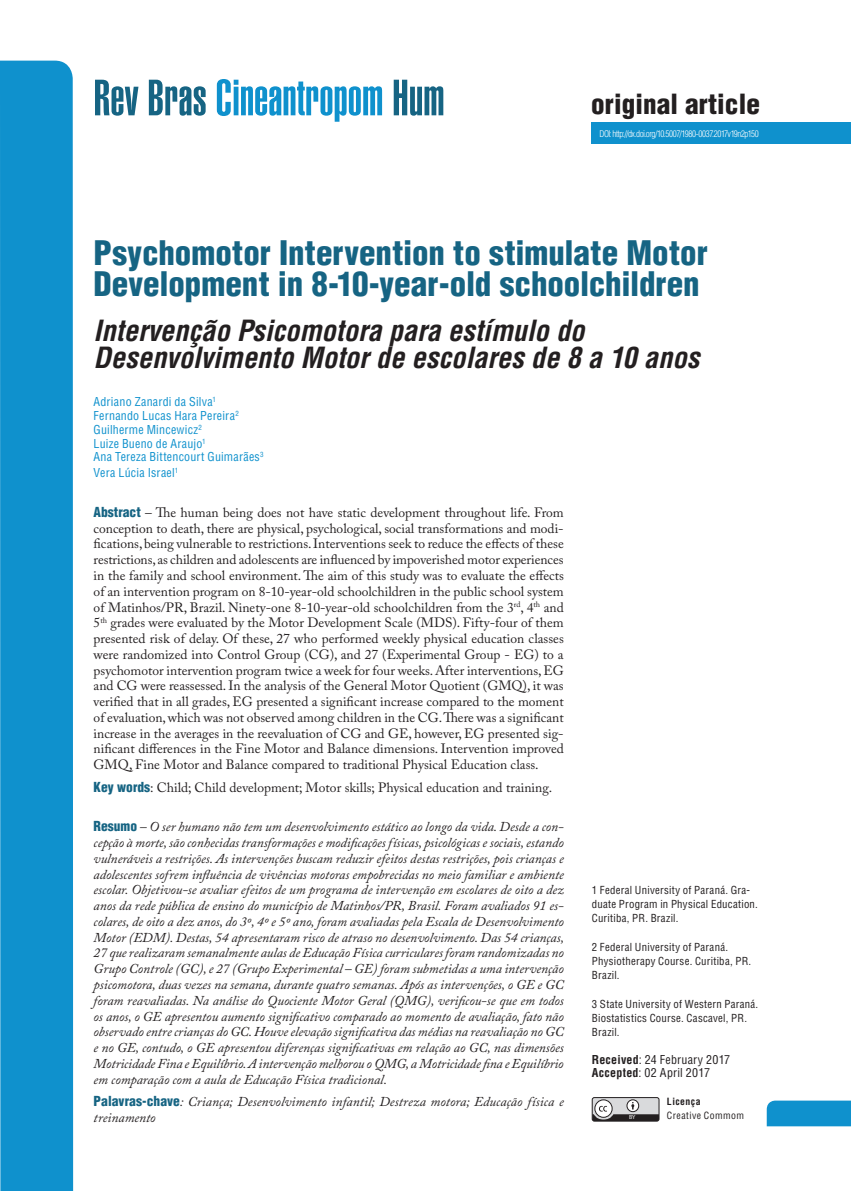
<style>
.page{position:relative;width:851px;height:1191px;background:#fff}
.page>*{position:absolute;margin:0;border:0;box-sizing:border-box;transform-origin:0 0}
.t1{font:50.1px "Helvetica LT Std Ultra Comp";letter-spacing:.005em;color:#0f91cd}
.t2{font:900 condensed 33px/31.5px "Helvetica LT Std";color:#166483}
.t3{font:italic 700 condensed 28.5px/27.8px "Helvetica LT Std";color:#231f20}
.t4{font:900 condensed 27.15px "Helvetica LT Std";letter-spacing:.005em;color:#231f20}
.t5{font:italic 13.5px/15.8px "Adobe Caslon Pro";letter-spacing:.005em;color:#231f20;text-align:justify}
.t6{font:13.5px/15.8px "Adobe Caslon Pro";color:#231f20;text-align:justify}
.t7{font:condensed 12px/13.8px "Helvetica LT Std";letter-spacing:.02em;color:#0f91cd}
.t8{font:condensed 12px/13.5px "Helvetica LT Std";letter-spacing:.015em;color:#231f20}
.t9{font:condensed 10.8px/14.1px "Helvetica LT Std";letter-spacing:.025em;color:#231f20}
.t10{font:condensed 9.75px "Helvetica LT Std";letter-spacing:.045em;color:#231f20}
.t11{font:700 condensed 9.75px "Helvetica LT Std";letter-spacing:.05em;color:#231f20}
.t12{font:300 condensed 9px "Helvetica LT Std";letter-spacing:-.05em;color:#fff}
.t13{font:6px "Myriad Pro";color:#fff}
.s1{color:#166483}
.s2{font-family:"Helvetica LT Std";font-weight:900;font-stretch:condensed;color:#166483}
.s3{font-family:"Helvetica LT Std";font-weight:900;font-style:normal;font-stretch:condensed;color:#166483}
.s4{font-weight:700}
</style>
<div class="page">
<div style="left:592px;top:1097px;width:67px;height:24px;background:#d9dadc;border-radius:2px"></div>
<div style="left:591px;top:1097px;width:68px;height:24px;border:1px solid #231f20;border-radius:2px"></div>
<svg style="left:594px;top:1099px;width:18px;height:18px"></svg>
<div style="left:594px;top:1099px;width:18px;height:18px;border:1px solid #231f20;border-radius:50%"></div>
<div style="left:626px;top:1099px;width:13px;height:13px;border:1px solid #231f20;border-radius:50%"></div>
<div style="left:591px;top:122px;width:259px;height:22px;background:#0f91cd"></div>
<div style="left:766px;top:1100px;width:84px;height:26px;background:#0f91cd"></div>
<div style="left:0;top:61px;width:73px;height:1130px;background:#0f91cd"></div>
<svg style="left:592px;top:1102px;width:67px;height:19px"></svg>
<h1 class="t1" style="left:94px;top:69px;width:352px"><span class="s1">Rev Bras</span> Cineantropom <span class="s1">Hum</span></h1>
<h3 class="t4" style="left:591px;top:87px;width:170px">original article</h3>
<p class="t12" style="left:599px;top:128px;width:161px">DOI:http://dx.doi.org/10.5007/1980-0037.2017v19n2p150</p>
<h2 class="t2" style="left:94px;top:237px;width:615px">Psychomotor Intervention to stimulate Motor<br>Development in 8-10-year-old schoolchildren</h2>
<h3 class="t3" style="left:94px;top:317px;width:607px">Intervenção Psicomotora para estímulo do<br>Desenvolvimento Motor de escolares de 8 a 10 anos</h3>
<p class="t7" style="left:94px;top:395px;width:172px">Adriano Zanardi da Silva<sup>1<br></sup>Fernando Lucas Hara Pereira<sup>2<br></sup>Guilherme Mincewicz<sup>2<br></sup>Luize Bueno de Araujo<sup>1<br></sup>Ana Tereza Bittencourt Guimarães<sup>3</sup></p>
<p class="t7" style="left:94px;top:466px;width:86px">Vera Lúcia Israel<sup>1</sup></p>
<p class="t6" style="left:94px;top:504px;width:471px"><span class="s2">Abstract</span> – The human being does not have static development throughout life. From conception to death, there are physical, psychological, social transformations and modi&shy;fications, being vulnerable to restrictions. Interventions seek to reduce the effects of these restrictions, as children and adolescents are influenced by impoverished motor experiences in the family and school environment. The aim of this study was to evaluate the effects of an intervention program on 8-10-year-old schoolchildren in the public school system of Matinhos/PR, Brazil. Ninety-one 8-10-year-old schoolchildren from the 3<sup>rd</sup>, 4<sup>th</sup> and 5<sup>th</sup> grades were evaluated by the Motor Development Scale (MDS). Fifty-four of them presented risk of delay. Of these, 27 who performed weekly physical education classes were randomized into Control Group (CG), and 27 (Experimental Group - EG) to a psychomotor intervention program twice a week for four weeks. After interventions, EG and CG were reassessed. In the analysis of the General Motor Quotient (GMQ), it was verified that in all grades, EG presented a significant increase compared to the moment of evaluation, which was not observed among children in the CG. There was a significant increase in the averages in the reevaluation of CG and GE, however, EG presented sig&shy;nificant differences in the Fine Motor and Balance dimensions. Intervention improved GMQ, Fine Motor and Balance compared to traditional Physical Education class.</p>
<p class="t6" style="left:94px;top:779px;width:460px"><span class="s2">Key words</span>: Child; Child development; Motor skills; Physical education and training.</p>
<p class="t5" style="left:94px;top:819px;width:472px"><span class="s3">Resumo</span> – O ser humano não tem um desenvolvimento estático ao longo da vida. Desde a con&shy;cepção à morte, são conhecidas transformações e modificações físicas, psicológicas e sociais, estando vulneráveis a restrições. As intervenções buscam reduzir efeitos destas restrições, pois crianças e adolescentes sofrem influência de vivências motoras empobrecidas no meio familiar e ambiente escolar. Objetivou-se avaliar efeitos de um programa de intervenção em escolares de oito a dez anos da rede pública de ensino do município de Matinhos/PR, Brasil. Foram avaliados 91 es&shy;colares, de oito a dez anos, do 3º, 4º e 5º ano, foram avaliadas pela Escala de Desenvolvimento Motor (EDM). Destas, 54 apresentaram risco de atraso no desenvolvimento. Das 54 crianças, 27 que realizaram semanalmente aulas de Educação Física curriculares foram randomizadas no Grupo Controle (GC), e 27 (Grupo Experimental – GE) foram submetidas a uma intervenção psicomotora, duas vezes na semana, durante quatro semanas. Após as intervenções, o GE e GC foram reavaliadas. Na análise do Quociente Motor Geral (QMG), verificou-se que em todos os anos, o GE apresentou aumento significativo comparado ao momento de avaliação, fato não observado entre crianças do GC. Houve elevação significativa das médias na reavaliação no GC e no GE, contudo, o GE apresentou diferenças significativas em relação ao GC, nas dimensões Motricidade Fina e Equilíbrio. A intervenção melhorou o QMG, a Motricidade fina e Equilíbrio em comparação com a aula de Educação Física tradicional.</p>
<p class="t5" style="left:94px;top:1093px;width:471px"><span class="s3">Palavras-chave</span>: Criança; Desenvolvimento infantil; Destreza motora; Educação física e treinamento</p>
<p class="t9" style="left:591px;top:883px;width:167px">1 Federal University of Paraná. Gra&shy;duate Program in Physical Education.<br>Curitiba, PR. Brazil.</p>
<p class="t9" style="left:591px;top:939px;width:161px">2 Federal University of Paraná.<br>Physiotherapy Course. Curitiba, PR.<br>Brazil.</p>
<p class="t9" style="left:591px;top:996px;width:168px">3 State University of Western Paraná.<br>Biostatistics Course. Cascavel, PR.<br>Brazil.</p>
<p class="t8" style="left:591px;top:1052px;width:140px"><span class="s4">Received</span>: 24 February 2017<br><span class="s4">Accepted</span>: 02 April 2017</p>
<p class="t11" style="left:666px;top:1095px;width:35px">Licença</p>
<p class="t10" style="left:666px;top:1109px;width:78px">Creative Commom</p>
<p class="t13" style="left:629px;top:1113px;width:8px">BY</p>
</div>
